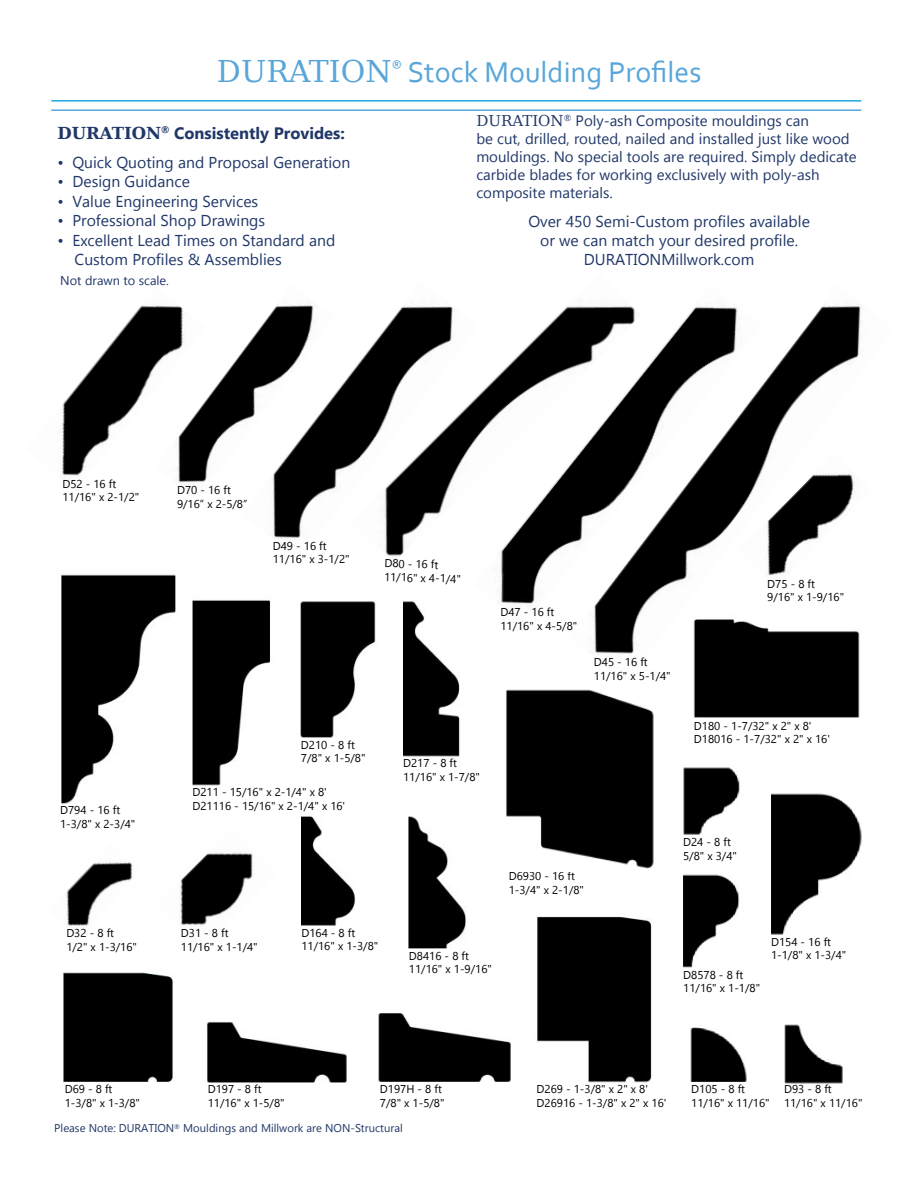
<style>
.page{position:relative;width:918px;height:1188px;background:#fff}
.page>*{position:absolute;margin:0;border:0;box-sizing:border-box;transform-origin:0 0}
.t1{font:30px "Corbel";color:#58a6d9}
.t2{font:700 16.5px "Gadugi";color:#203768}
.t3{font:15.75px/18.9px "Gadugi";color:#203768;text-align:center}
.t4{font:15px/18px "Gadugi";color:#203768}
.t5{font:12.75px "Gadugi";color:#203768}
.t6{font:11.4px/13.6px "Gadugi";color:#000}
.t7{font:11.25px "Gadugi";color:#203767}
.s1{font-family:"Bitstream Vera Serif"}
</style>
<div class="page">
<hr style="left:51px;top:100px;width:810px;height:2px;background:#1fa9e1">
<hr style="left:51px;top:109px;width:810px;height:2px;background:#58a6d9">
<img style="left:683px;top:874px;width:56px;height:94px">
<img style="left:301px;top:816px;width:54px;height:110px">
<img style="left:301px;top:601px;width:75px;height:137px">
<img style="left:683px;top:767px;width:57px;height:68px">
<img style="left:537px;top:916px;width:115px;height:166px">
<img style="left:784px;top:1025px;width:59px;height:58px">
<div style="left:63px;top:972px;width:110px;height:110px;background:#000"></div>
<img style="left:207px;top:1022px;width:140px;height:60px">
<img style="left:690px;top:1027px;width:57px;height:55px">
<img style="left:378px;top:1013px;width:133px;height:69px">
<img style="left:594px;top:305px;width:267px;height:349px">
<img style="left:500px;top:305px;width:262px;height:320px">
<img style="left:478px;top:305px;width:163px;height:259px">
<img style="left:273px;top:306px;width:205px;height:250px">
<img style="left:206px;top:305px;width:128px;height:194px">
<img style="left:62px;top:305px;width:144px;height:178px">
<img style="left:681px;top:609px;width:180px;height:109px">
<img style="left:180px;top:853px;width:73px;height:73px">
<img style="left:66px;top:862px;width:67px;height:64px">
<img style="left:61px;top:574px;width:115px;height:230px">
<img style="left:409px;top:816px;width:57px;height:132px">
<img style="left:192px;top:600px;width:78px;height:186px">
<img style="left:403px;top:601px;width:57px;height:156px">
<img style="left:771px;top:793px;width:91px;height:142px">
<img style="left:506px;top:689px;width:148px;height:180px">
<h1 class="t1" style="left:217px;top:53px;width:486px"><span class="s1">DURATION</span><sup>®</sup> Stock Moulding Profiles</h1>
<h2 class="t2" style="left:58px;top:123px;width:289px"><span class="s1">DURATION</span><sup>®</sup> Consistently Provides:</h2>
<h3 class="t3" style="left:57px;top:153px;width:295px">• Quick Quoting and Proposal Generation</h3>
<h3 class="t3" style="left:57px;top:172px;width:134px">• Design Guidance</h3>
<h3 class="t3" style="left:57px;top:192px;width:202px">• Value Engineering Services</h3>
<h3 class="t3" style="left:57px;top:211px;width:209px">• Professional Shop Drawings</h3>
<h3 class="t3" style="left:75px;top:230px;width:262px;line-height:19.5px;text-align:left;text-indent:-17px">• Excellent Lead Times on Standard and<br>Custom Profiles &amp; Assemblies</h3>
<p class="t5" style="left:60px;top:272px;width:110px">Not drawn to scale.</p>
<p class="t4" style="left:476px;top:111px;width:382px"><span class="s1">DURATION</span><sup>®</sup> Poly-ash Composite mouldings can<br>be cut, drilled, routed, nailed and installed just like wood mouldings. No special tools are required. Simply dedicate carbide blades for working exclusively with poly-ash composite materials.</p>
<h3 class="t3" style="left:528px;top:212px;width:283px">Over 450 Semi-Custom profiles available or we can match your desired profile.<br>DURATIONMillwork.com</h3>
<p class="t6" style="left:62px;top:477px;width:78px">D52 - 16 ft<br>11/16" x 2-1/2"</p>
<p class="t6" style="left:60px;top:804px;width:77px">D794 - 16 ft<br>1-3/8" x 2-3/4"</p>
<p class="t6" style="left:177px;top:483px;width:72px">D70 - 16 ft<br>9/16” x 2-5/8”</p>
<p class="t6" style="left:273px;top:539px;width:78px">D49 - 16 ft<br>11/16" x 3-1/2"</p>
<p class="t6" style="left:384px;top:556px;width:78px;rotate:1deg">D80 - 16 ft<br>11/16" x 4-1/4"</p>
<p class="t6" style="left:301px;top:738px;width:66px">D210 - 8 ft<br>7/8" x 1-5/8"</p>
<p class="t6" style="left:192px;top:786px;width:154px">D211 - 15/16" x 2-1/4" x 8'<br>D21116 - 15/16" x 2-1/4" x 16'</p>
<p class="t6" style="left:403px;top:756px;width:78px">D217 - 8 ft<br>11/16" x 1-7/8"</p>
<p class="t6" style="left:500px;top:605px;width:78px">D47 - 16 ft<br>11/16" x 4-5/8"</p>
<p class="t6" style="left:594px;top:655px;width:78px">D45 - 16 ft<br>11/16" x 5-1/4"</p>
<p class="t6" style="left:767px;top:577px;width:78px">D75 - 8 ft<br>9/16" x 1-9/16"</p>
<p class="t6" style="left:694px;top:719px;width:138px">D180 - 1-7/32" x 2" x 8'<br>D18016 - 1-7/32" x 2" x 16'</p>
<p class="t6" style="left:509px;top:869px;width:77px">D6930 - 16 ft<br>1-3/4" x 2-1/8"</p>
<p class="t6" style="left:683px;top:835px;width:55px">D24 - 8 ft<br>5/8" x 3/4"</p>
<p class="t6" style="left:66px;top:926px;width:72px">D32 - 8 ft<br>1/2" x 1-3/16"</p>
<p class="t6" style="left:181px;top:926px;width:78px">D31 - 8 ft<br>11/16" x 1-1/4"</p>
<p class="t6" style="left:301px;top:926px;width:78px">D164 - 8 ft<br>11/16" x 1-3/8"</p>
<p class="t6" style="left:409px;top:949px;width:85px">D8416 - 8 ft<br>11/16" x 1-9/16"</p>
<p class="t6" style="left:683px;top:968px;width:78px">D8578 - 8 ft<br>11/16" x 1-1/8"</p>
<p class="t6" style="left:771px;top:935px;width:77px">D154 - 16 ft<br>1-1/8" x 1-3/4"</p>
<p class="t6" style="left:65px;top:1083px;width:77px">D69 - 8 ft<br>1-3/8" x 1-3/8"</p>
<p class="t6" style="left:208px;top:1083px;width:78px">D197 - 8 ft<br>11/16" x 1-5/8"</p>
<p class="t6" style="left:691px;top:1083px;width:80px">D105 - 8 ft<br>11/16" x 11/16"</p>
<p class="t6" style="left:380px;top:1083px;width:66px">D197H - 8 ft<br>7/8" x 1-5/8"</p>
<p class="t6" style="left:537px;top:1083px;width:131px">D269 - 1-3/8" x 2" x 8'<br>D26916 - 1-3/8" x 2" x 16'</p>
<p class="t6" style="left:784px;top:1083px;width:80px">D93 - 8 ft<br>11/16" x 11/16"</p>
<p class="t7" style="left:54px;top:1122px;width:350px">Please Note: DURATION<sup>®</sup> Mouldings and Millwork are NON-Structural</p>
</div>
